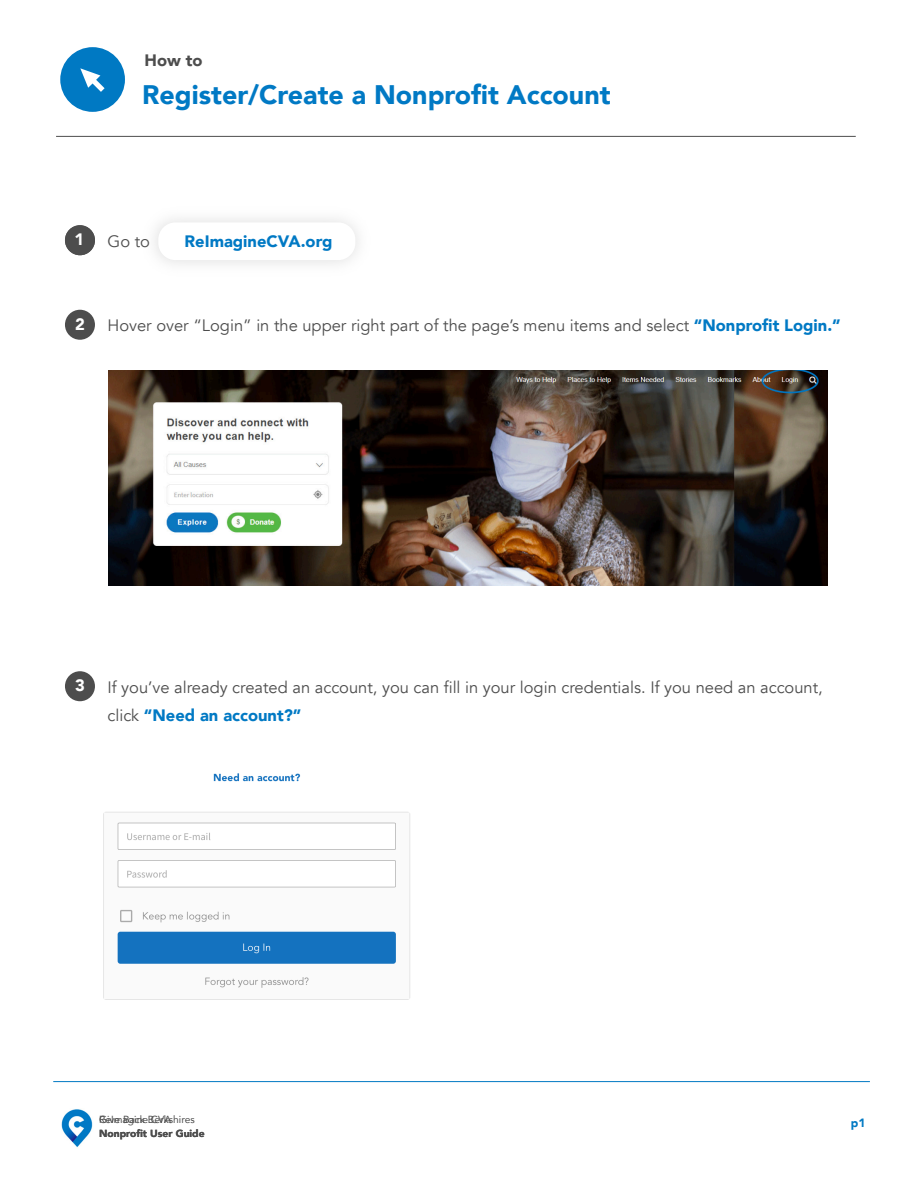
<style>
.page{position:relative;width:918px;height:1188px;background:#fff}
.page>*{position:absolute;margin:0;border:0;box-sizing:border-box;transform-origin:0 0}
.t1{font:900 26.7px "Avenir";color:#0079c4}
.t2{font:16.5px/28.5px "Avenir";color:#4d4d4d}
.t3{font:900 16.5px "Avenir";color:#0079c4}
.t4{font:900 16.5px "Avenir";color:#4d4d4d}
.t5{font:900 16.5px "Avenir";color:#fff}
.t6{font:900 12px "Avenir";color:#0079c3}
.t7{font:10.35px "Avenir";color:#4d4d4d}
.t8{font:900 10.35px "Avenir";color:#4d4d4d}
.s1{font-weight:900;color:#0079c4}
</style>
<div class="page">
<hr style="left:53px;top:1081px;width:817px;height:1px;background:#0079c3">
<hr style="left:56px;top:136px;width:800px;height:1px;background:#4d4d4d">
<div style="left:65px;top:310px;width:30px;height:30px;background:#4d4d4d;border-radius:50%"></div>
<div style="left:65px;top:671px;width:30px;height:30px;background:#4d4d4d;border-radius:50%"></div>
<div style="left:65px;top:225px;width:30px;height:30px;background:#4d4d4d;border-radius:50%"></div>
<img style="left:103px;top:773px;width:307px;height:227px">
<div style="left:60px;top:47px;width:65px;height:65px;background:#0079c3;border-radius:50%"></div>
<svg style="left:80px;top:68px;width:25px;height:24px"></svg>
<img style="left:109px;top:370px;width:719px;height:215px">
<img style="left:61px;top:1109px;width:32px;height:38px">
<p class="t4" style="left:145px;top:46px;width:59px">How to</p>
<h1 class="t1" style="left:142px;top:72px;width:470px">Register/Create a Nonprofit Account</h1>
<p class="t5" style="left:74px;top:226px;width:11px">1</p>
<p class="t3" style="left:185px;top:227px;width:149px">ReImagineCVA.org</p>
<p class="t2" style="left:108px;top:227px;width:44px">Go to</p>
<p class="t3" style="left:173px;top:227px;width:79px">MSAConn</p>
<p class="t5" style="left:75px;top:310px;width:11px">2</p>
<p class="t2" style="left:108px;top:312px;width:735px">Hover over “Login” in the upper right part of the page’s menu items and select <span class="s1">“Nonprofit Login.”</span></p>
<p class="t5" style="left:75px;top:671px;width:11px">3</p>
<p class="t2" style="left:108px;top:673px;width:717px">If you’ve already created an account, you can fill in your login credentials. If you need an account, click <span class="s1">“Need an account?”</span></p>
<p class="t7" style="left:99px;top:1111px;width:97px">Give Back Berkshires</p>
<p class="t8" style="left:99px;top:1125px;width:107px">Nonprofit User Guide</p>
<p class="t7" style="left:99px;top:1111px;width:74px">ReImagine CVA</p>
<p class="t6" style="left:851px;top:1113px;width:16px">p1</p>
</div>
